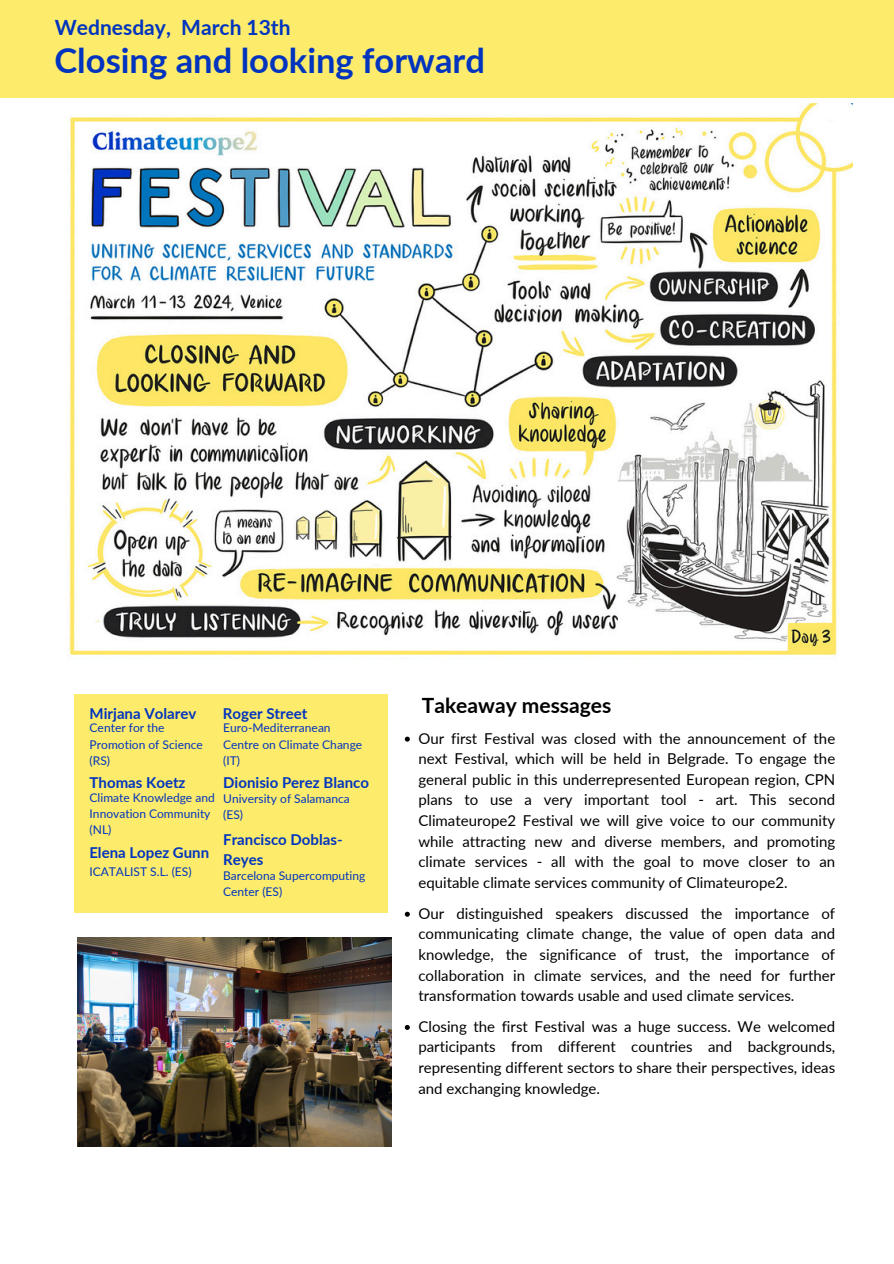
<style>
.page{position:relative;width:894px;height:1264px;background:#fff}
.page>*{position:absolute;margin:0;border:0;box-sizing:border-box;transform-origin:0 0}
.t1{font:700 34.5px "Lato";color:#0034be}
.t2{font:700 21px "Lato";color:#0034be}
.t3{font:700 21px "Lato";color:#000}
.t4{font:15px/20.7px "Lato";color:#000;text-align:justify}
.t5{font:700 15px/20.2px "Lato";color:#0034be}
.t6{font:12px/16px "Lato";color:#0034be}
</style>
<div class="page">
<div style="left:0;top:0;width:893px;height:97px;background:#fdeb6c"></div>
<div style="left:74px;top:694px;width:314px;height:219px;background:#fdeb6c"></div>
<img style="left:68px;top:104px;width:784px;height:551px">
<img style="left:77px;top:937px;width:314px;height:209px">
<svg style="left:404px;top:736px;width:5px;height:5px"></svg>
<svg style="left:404px;top:911px;width:5px;height:5px"></svg>
<svg style="left:404px;top:1024px;width:5px;height:5px"></svg>
<h3 class="t2" style="left:55px;top:14px;width:237px">Wednesday, March 13th</h3>
<p class="t1" style="left:54px;top:39px;width:432px">Closing and looking forward</p>
<h5 class="t5" style="left:90px;top:703px;width:108px">Mirjana Volarev</h5>
<h3 class="t6" style="left:90px;top:719px;width:115px">Center for the<br>Promotion of Science (RS)</h3>
<p class="t5" style="left:90px;top:772px;width:97px">Thomas Koetz</p>
<h3 class="t6" style="left:90px;top:789px;width:127px">Climate Knowledge and<br>Innovation Community (NL)</h3>
<h3 class="t5" style="left:89px;top:841px;width:121px">Elena Lopez Gunn</h3>
<p class="t6" style="left:89px;top:863px;width:104px">ICATALIST S.L. (ES)</p>
<p class="t5" style="left:223px;top:703px;width:86px">Roger Street</p>
<h2 class="t6" style="left:223px;top:719px;width:140px">Euro-Mediterranean<br>Centre on Climate Change (IT)</h2>
<p class="t5" style="left:223px;top:772px;width:147px">Dionisio Perez Blanco</p>
<h4 class="t6" style="left:223px;top:790px;width:128px">University of Salamanca (ES)</h4>
<p class="t5" style="left:223px;top:828px;width:121px">Francisco Doblas-<br>Reyes</p>
<p class="t6" style="left:223px;top:867px;width:144px">Barcelona Supercomputing<br>Center (ES)</p>
<p class="t3" style="left:421px;top:691px;width:191px">Takeaway messages</p>
<p class="t4" style="left:418px;top:727px;width:418px">Our first Festival was closed with the announcement of the next Festival, which will be held in Belgrade. To engage the general public in this underrepresented European region, CPN plans to use a very important tool - art. This second Climateurope2 Festival we will give voice to our community while attracting new and diverse members, and promoting climate services - all with the goal to move closer to an equitable climate services community of Climateurope2.</p>
<p class="t4" style="left:418px;top:902px;width:418px">Our distinguished speakers discussed the importance of communicating climate change, the value of open data and knowledge, the significance of trust, the importance of collaboration in climate services, and the need for further transformation towards usable and used climate services.</p>
<h3 class="t4" style="left:418px;top:1015px;width:418px">Closing the first Festival was a huge success. We welcomed participants from different countries and backgrounds, representing different sectors to share their perspectives, ideas and exchanging knowledge.</h3>
</div>
